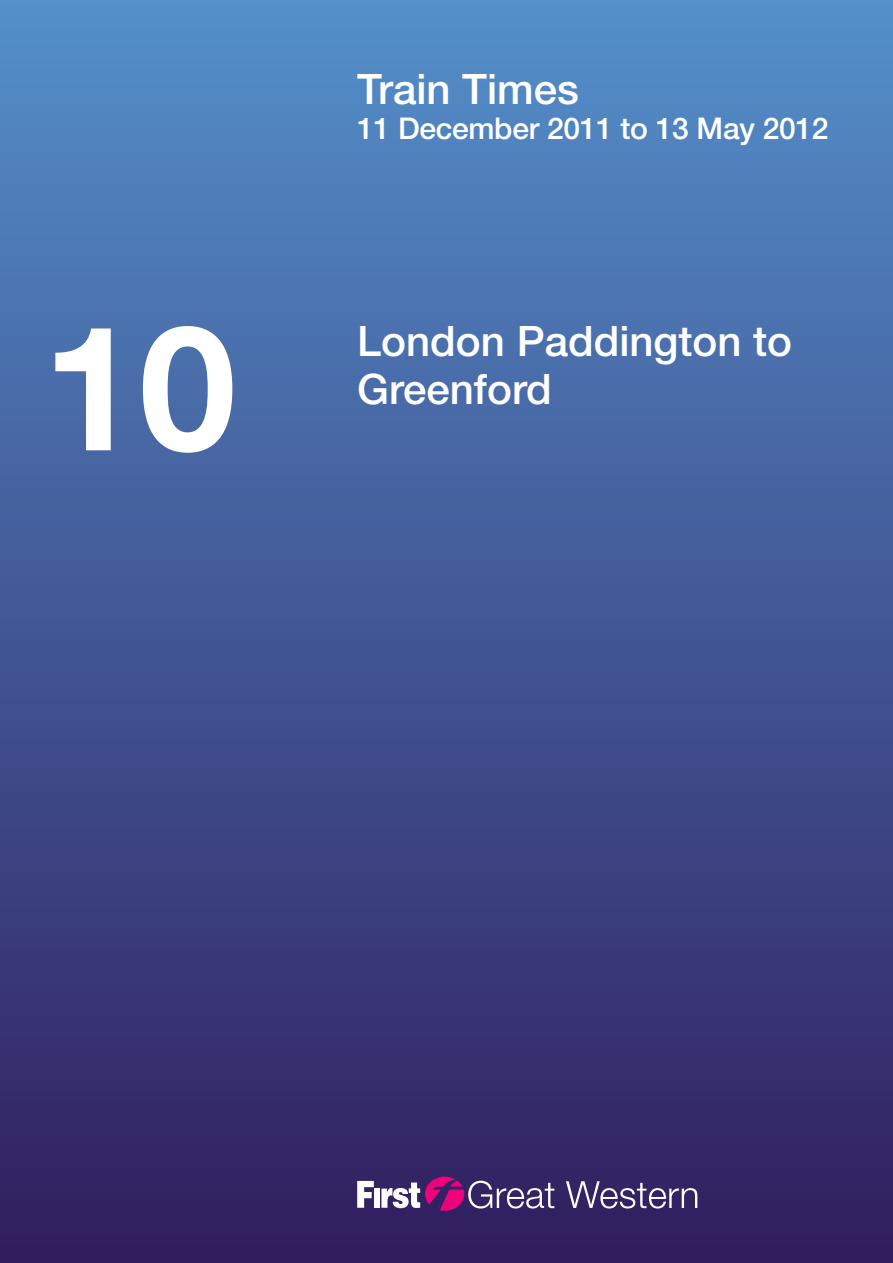
<style>
.page{position:relative;width:893px;height:1263px;background:#fff}
.page>*{position:absolute;margin:0;border:0;box-sizing:border-box;transform-origin:0 0}
.t1{font:700 174px "Helvetica Neue LT Std";color:#fff}
.t2{font:500 42px/48px "Helvetica Neue LT Std";color:#fff}
.t3{font:500 30px "Helvetica Neue LT Std";letter-spacing:-.01em;color:#fff}
</style>
<div class="page">
<div style="left:0;top:0;width:893px;height:1263px;background:linear-gradient(to bottom,#5490cb,#311d5e)"></div>
<svg style="left:357px;top:1181px;width:17px;height:27px"></svg>
<div style="left:374px;top:1188px;width:6px;height:20px;background:#fff"></div>
<svg style="left:381px;top:1177px;width:173px;height:34px;background:#714b85"></svg>
<svg style="left:566px;top:1181px;width:131px;height:27px"></svg>
<h1 class="t1" style="left:43px;top:326px;width:195px">10</h1>
<p class="t2" style="left:357px;top:69px;width:223px">Train Times</p>
<p class="t3" style="left:357px;top:117px;width:473px">11 December 2011 to 13 May 2012</p>
<p class="t2" style="left:357px;top:321px;width:436px">London Paddington to<br>Greenford</p>
</div>
